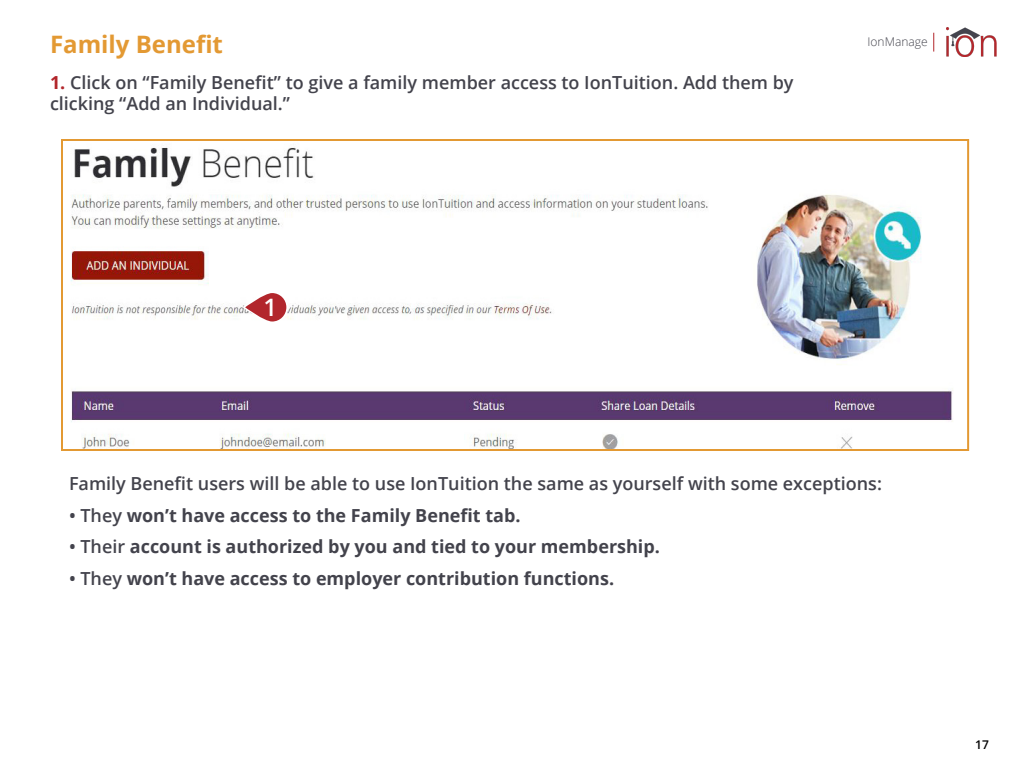
<style>
.page{position:relative;width:1024px;height:768px;background:#fff}
.page>*{position:absolute;margin:0;border:0;box-sizing:border-box;transform-origin:0 0}
.t1{font:700 24px "Open Sans";color:#e39933}
.Call-out_Numbers{font:600 24px "Open Sans";color:#fff}
.t2{font:600 18px/21.6px "Open Sans";color:#43434c}
.t3{font:700 18px "Open Sans";color:#43434c}
.t4{font:300 12px "Open Sans";color:#43434c}
.t5{font:600 12px "Open Sans";color:#000}
.s1{font-weight:700;color:#b2262b}
.s2{font-weight:600}
</style>
<div class="page">
<svg style="left:934px;top:33px;width:1px;height:19px"></svg>
<img style="left:946px;top:28px;width:51px;height:29px">
<img style="left:70px;top:147px;width:883px;height:301px">
<div style="left:61px;top:139px;width:908px;height:312px;border:2px solid #e39933"></div>
<svg style="left:242px;top:291px;width:46px;height:32px"></svg>
<svg style="left:245px;top:293px;width:41px;height:29px"></svg>
<p class="t1" style="left:50px;top:28px;width:175px">Family Benefit</p>
<p class="t2" style="left:50px;top:71px;width:745px"><span class="s1">1.</span> Click on “Family Benefit” to give a family member access to IonTuition. Add them by clicking “Add an Individual.”</p>
<p class="t4" style="left:868px;top:33px;width:62px">IonManage</p>
<p class="Call-out_Numbers" style="left:263px;top:291px;width:15px">1</p>
<p class="t2" style="left:69px;top:473px;width:814px">Family Benefit users will be able to use IonTuition the same as yourself with some exceptions:</p>
<p class="t3" style="left:69px;top:503px;width:453px"><span class="s2">• They</span> won’t have access to the Family Benefit tab.</p>
<p class="t3" style="left:69px;top:534px;width:592px"><span class="s2">• Their</span> account is authorized by you and tied to your membership.</p>
<p class="t3" style="left:69px;top:566px;width:547px"><span class="s2">• They</span> won’t have access to employer contribution functions.</p>
<p class="t5" style="left:975px;top:736px;width:15px">17</p>
</div>
